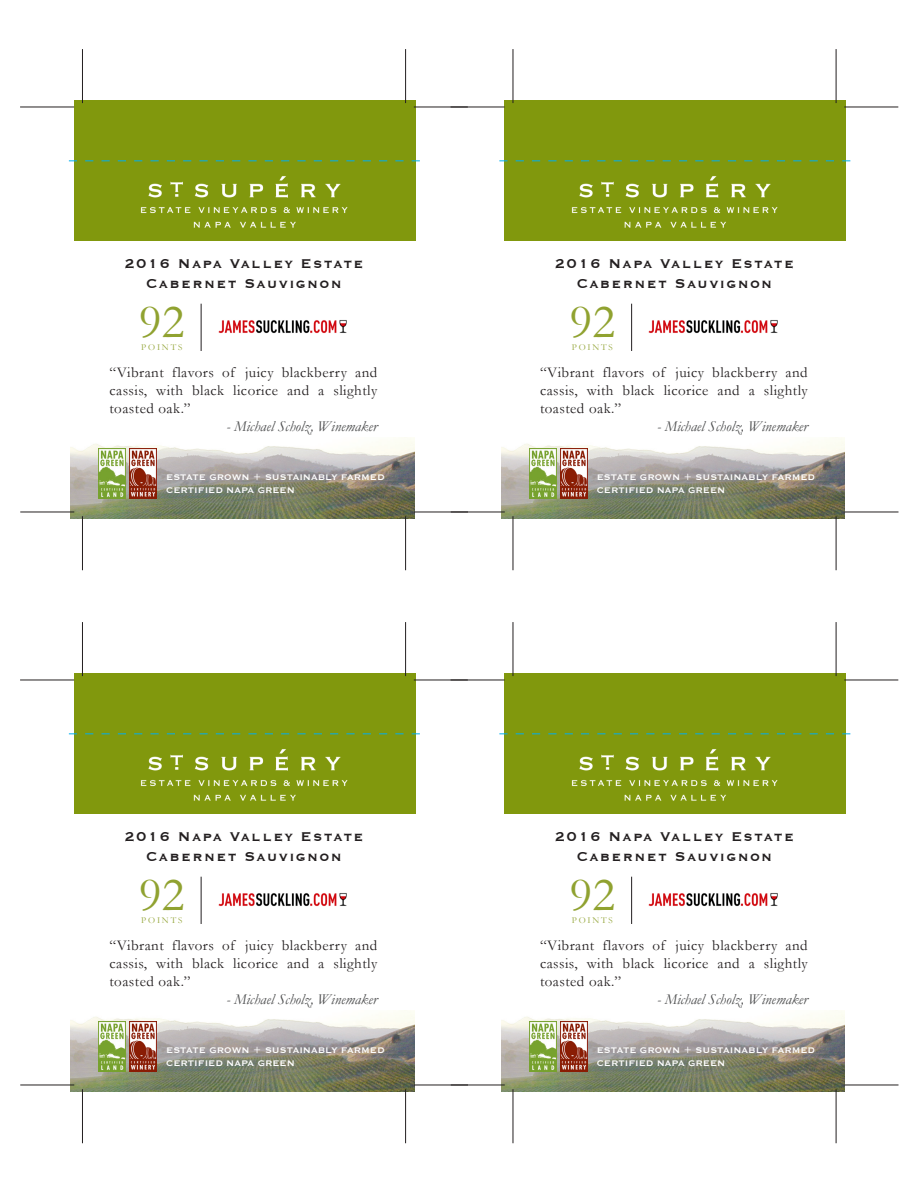
<style>
.page{position:relative;width:918px;height:1188px;background:#fff}
.page>*{position:absolute;margin:0;border:0;box-sizing:border-box;transform-origin:0 0}
.t1{font:48.75px "Garamond";color:#90a230}
._1-_Wine_Name_-_BROW{font:700 16.5px "Copperplate Gothic BT";letter-spacing:.08em;color:#231f20}
._5_-_Publication{font:15px/18px "Garamond";letter-spacing:.03em;color:#231f20;text-align:justify}
._5_-_Publication-2{font:italic 15px "Garamond";color:#4b4c4d}
._5_-_Publication-3{font:700 10.5px "Copperplate Gothic BT";color:#fff}
._3_-_Points_-_LARGER{font:9px "Garamond";letter-spacing:.2em;color:#96a73d}
</style>
<div class="page">
<img style="left:70px;top:437px;width:344px;height:81px">
<img style="left:99px;top:449px;width:27px;height:49px">
<img style="left:130px;top:449px;width:27px;height:49px">
<div style="left:74px;top:100px;width:341px;height:141px;background:#81980d"></div>
<img style="left:140px;top:176px;width:208px;height:52px">
<svg style="left:69px;top:160px;width:351px;height:1px"></svg>
<hr style="left:20px;top:512px;width:54px;height:1px;background:#231f20">
<hr style="left:20px;top:107px;width:54px;height:1px;background:#231f20">
<hr style="left:414px;top:512px;width:54px;height:1px;background:#231f20">
<hr style="left:414px;top:107px;width:54px;height:1px;background:#231f20">
<hr style="left:82px;top:516px;width:1px;height:54px;background:#231f20">
<hr style="left:405px;top:516px;width:1px;height:54px;background:#231f20">
<hr style="left:82px;top:49px;width:1px;height:54px;background:#231f20">
<hr style="left:405px;top:49px;width:1px;height:54px;background:#231f20">
<hr style="left:201px;top:304px;width:1px;height:47px;background:#231f20">
<img style="left:218px;top:320px;width:129px;height:14px">
<img style="left:501px;top:437px;width:344px;height:81px">
<img style="left:529px;top:449px;width:27px;height:49px">
<img style="left:560px;top:449px;width:27px;height:49px">
<div style="left:504px;top:100px;width:342px;height:141px;background:#81980d"></div>
<img style="left:571px;top:176px;width:207px;height:52px">
<svg style="left:499px;top:160px;width:351px;height:1px"></svg>
<hr style="left:451px;top:512px;width:54px;height:1px;background:#231f20">
<hr style="left:451px;top:107px;width:54px;height:1px;background:#231f20">
<hr style="left:844px;top:512px;width:54px;height:1px;background:#231f20">
<hr style="left:844px;top:107px;width:54px;height:1px;background:#231f20">
<hr style="left:513px;top:516px;width:1px;height:54px;background:#231f20">
<hr style="left:836px;top:516px;width:1px;height:54px;background:#231f20">
<hr style="left:513px;top:49px;width:1px;height:54px;background:#231f20">
<hr style="left:836px;top:49px;width:1px;height:54px;background:#231f20">
<hr style="left:631px;top:304px;width:1px;height:47px;background:#231f20">
<img style="left:648px;top:320px;width:130px;height:14px">
<img style="left:70px;top:1010px;width:344px;height:81px">
<img style="left:99px;top:1022px;width:27px;height:49px">
<img style="left:130px;top:1022px;width:27px;height:49px">
<div style="left:74px;top:674px;width:341px;height:140px;background:#81980d"></div>
<img style="left:140px;top:749px;width:208px;height:52px">
<svg style="left:69px;top:733px;width:351px;height:1px"></svg>
<hr style="left:20px;top:1085px;width:54px;height:1px;background:#231f20">
<hr style="left:20px;top:680px;width:54px;height:1px;background:#231f20">
<hr style="left:414px;top:1085px;width:54px;height:1px;background:#231f20">
<hr style="left:414px;top:680px;width:54px;height:1px;background:#231f20">
<hr style="left:82px;top:1089px;width:1px;height:54px;background:#231f20">
<hr style="left:405px;top:1089px;width:1px;height:54px;background:#231f20">
<hr style="left:82px;top:622px;width:1px;height:54px;background:#231f20">
<hr style="left:405px;top:622px;width:1px;height:54px;background:#231f20">
<hr style="left:201px;top:877px;width:1px;height:47px;background:#231f20">
<img style="left:218px;top:893px;width:129px;height:14px">
<img style="left:501px;top:1010px;width:344px;height:81px">
<img style="left:529px;top:1022px;width:27px;height:49px">
<img style="left:560px;top:1022px;width:27px;height:49px">
<div style="left:504px;top:674px;width:342px;height:140px;background:#81980d"></div>
<img style="left:571px;top:749px;width:207px;height:52px">
<svg style="left:499px;top:733px;width:351px;height:1px"></svg>
<hr style="left:451px;top:1085px;width:54px;height:1px;background:#231f20">
<hr style="left:451px;top:680px;width:54px;height:1px;background:#231f20">
<hr style="left:844px;top:1085px;width:54px;height:1px;background:#231f20">
<hr style="left:844px;top:680px;width:54px;height:1px;background:#231f20">
<hr style="left:513px;top:1089px;width:1px;height:54px;background:#231f20">
<hr style="left:836px;top:1089px;width:1px;height:54px;background:#231f20">
<hr style="left:513px;top:622px;width:1px;height:54px;background:#231f20">
<hr style="left:836px;top:622px;width:1px;height:54px;background:#231f20">
<hr style="left:631px;top:877px;width:1px;height:47px;background:#231f20">
<img style="left:648px;top:893px;width:130px;height:14px">
<p class="_1-_Wine_Name_-_BROW" style="left:124px;top:255px;width:241px">2016 Napa Valley Estate</p>
<p class="_1-_Wine_Name_-_BROW" style="left:146px;top:274px;width:197px">Cabernet Sauvignon</p>
<p class="_1-_Wine_Name_-_BROW" style="left:555px;top:255px;width:241px">2016 Napa Valley Estate</p>
<p class="_1-_Wine_Name_-_BROW" style="left:577px;top:274px;width:197px">Cabernet Sauvignon</p>
<p class="t1" style="left:139px;top:293px;width:47px">92</p>
<p class="_3_-_Points_-_LARGER" style="left:141px;top:342px;width:43px">POINTS</p>
<p class="t1" style="left:569px;top:293px;width:47px">92</p>
<p class="_3_-_Points_-_LARGER" style="left:572px;top:342px;width:43px">POINTS</p>
<p class="_5_-_Publication" style="left:110px;top:364px;width:269px">“Vibrant flavors of juicy blackberry and cassis, with black licorice and a slightly toasted oak.”</p>
<p class="_5_-_Publication-2" style="left:227px;top:418px;width:152px">- Michael Scholz, Winemaker</p>
<p class="_5_-_Publication" style="left:540px;top:364px;width:269px">“Vibrant flavors of juicy blackberry and cassis, with black licorice and a slightly toasted oak.”</p>
<p class="_5_-_Publication-2" style="left:657px;top:418px;width:152px">- Michael Scholz, Winemaker</p>
<p class="_5_-_Publication-3" style="left:166px;top:471px;width:220px">ESTATE GROWN + SUSTAINABLY FARMED</p>
<p class="_5_-_Publication-3" style="left:166px;top:484px;width:130px">CERTIFIED NAPA GREEN</p>
<p class="_5_-_Publication-3" style="left:597px;top:471px;width:220px">ESTATE GROWN + SUSTAINABLY FARMED</p>
<p class="_5_-_Publication-3" style="left:597px;top:484px;width:130px">CERTIFIED NAPA GREEN</p>
<p class="_1-_Wine_Name_-_BROW" style="left:124px;top:828px;width:241px">2016 Napa Valley Estate</p>
<p class="_1-_Wine_Name_-_BROW" style="left:146px;top:847px;width:197px">Cabernet Sauvignon</p>
<p class="_1-_Wine_Name_-_BROW" style="left:555px;top:828px;width:241px">2016 Napa Valley Estate</p>
<p class="_1-_Wine_Name_-_BROW" style="left:577px;top:847px;width:197px">Cabernet Sauvignon</p>
<p class="t1" style="left:139px;top:866px;width:47px">92</p>
<p class="_3_-_Points_-_LARGER" style="left:141px;top:915px;width:43px">POINTS</p>
<p class="t1" style="left:569px;top:866px;width:47px">92</p>
<p class="_3_-_Points_-_LARGER" style="left:572px;top:915px;width:43px">POINTS</p>
<p class="_5_-_Publication" style="left:110px;top:937px;width:269px">“Vibrant flavors of juicy blackberry and cassis, with black licorice and a slightly toasted oak.”</p>
<p class="_5_-_Publication-2" style="left:227px;top:991px;width:152px">- Michael Scholz, Winemaker</p>
<p class="_5_-_Publication" style="left:540px;top:937px;width:269px">“Vibrant flavors of juicy blackberry and cassis, with black licorice and a slightly toasted oak.”</p>
<p class="_5_-_Publication-2" style="left:657px;top:991px;width:152px">- Michael Scholz, Winemaker</p>
<p class="_5_-_Publication-3" style="left:166px;top:1044px;width:220px">ESTATE GROWN + SUSTAINABLY FARMED</p>
<p class="_5_-_Publication-3" style="left:166px;top:1057px;width:130px">CERTIFIED NAPA GREEN</p>
<p class="_5_-_Publication-3" style="left:597px;top:1044px;width:220px">ESTATE GROWN + SUSTAINABLY FARMED</p>
<p class="_5_-_Publication-3" style="left:597px;top:1057px;width:130px">CERTIFIED NAPA GREEN</p>
</div>
